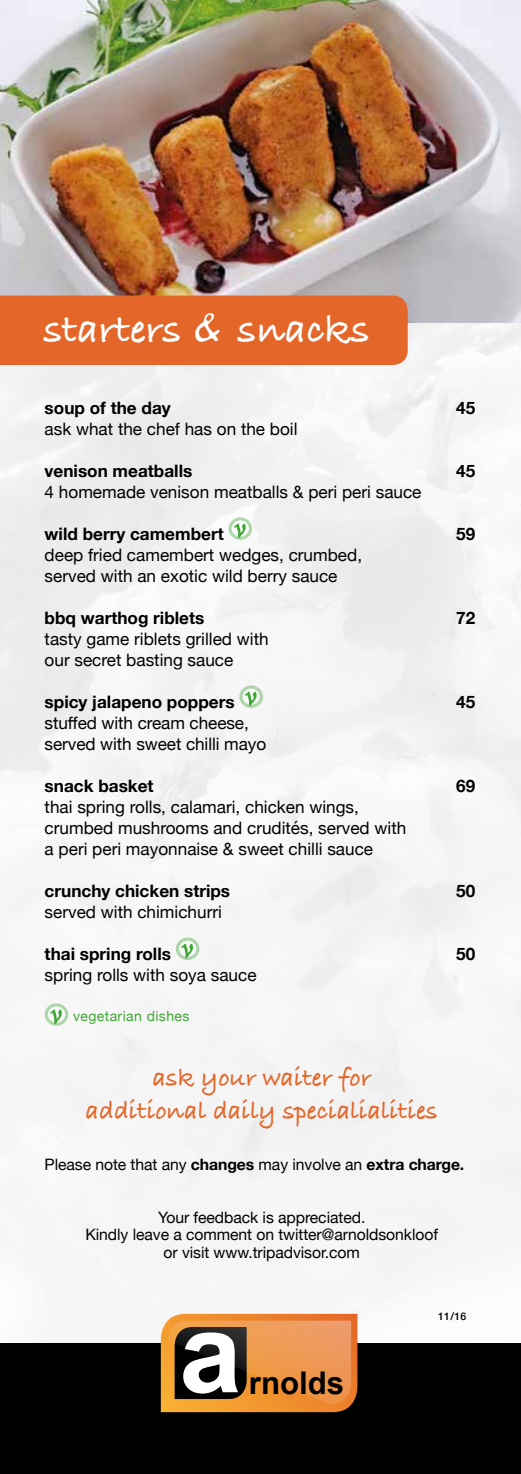
<style>
.page{position:relative;width:521px;height:1474px;background:#fff}
.page>*{position:absolute;margin:0;border:0;box-sizing:border-box;transform-origin:0 0}
.t1{font:700 42px "Bradley Hand ITCTT";color:#fff}
.t2{font:700 31.15px "Arial";color:#000}
.t3{font:700 26.25px/33.2px "Bradley Hand ITCTT";color:#e46628;text-align:center}
.t4{font:17.15px/21px "Helvetica Neue";color:#000}
.t5{font:700 17.15px "Helvetica Neue";color:#000}
.t6{font:15.75px/17.5px "Helvetica Neue";letter-spacing:-.005em;color:#000;text-align:center}
.t7{font:14px "Helvetica Neue";letter-spacing:.03em;color:#3fa535}
.t8{font:500 10.5px "Helvetica Neue";color:#000}
.s1{font-family:"Handwriting Dakota";font-weight:400}
.s2{font-weight:700}
</style>
<div class="page">
<div style="left:0;top:1343px;width:521px;height:130px;background:#000"></div>
<svg style="left:161px;top:1313px;width:196px;height:99px;background:#ce8f53"></svg>
<img style="left:0;top:0;width:521px;height:323px">
<svg style="left:50px;top:1009px;width:12px;height:15px"></svg>
<div style="left:45px;top:1003px;width:23px;height:22px;border:3px solid #3fa535;border-radius:50%"></div>
<div style="left:0;top:295px;width:408px;height:70px;background:#e46628"></div>
<svg style="left:234px;top:523px;width:12px;height:13px"></svg>
<div style="left:228px;top:517px;width:24px;height:23px;border:3px solid #3fa535;border-radius:50%"></div>
<svg style="left:245px;top:691px;width:11px;height:13px"></svg>
<div style="left:239px;top:685px;width:24px;height:23px;border:3px solid #3fa535;border-radius:50%"></div>
<svg style="left:181px;top:943px;width:12px;height:13px"></svg>
<div style="left:176px;top:937px;width:23px;height:23px;border:3px solid #3fa535;border-radius:50%"></div>
<h1 class="t1" style="left:43px;top:297px;width:328px">starters <span class="s1">&amp;</span> snacks</h1>
<p class="t5" style="left:45px;top:394px;width:128px">soup of the day</p>
<p class="t5" style="left:456px;top:394px;width:21px">45</p>
<p class="t4" style="left:45px;top:419px;width:254px">ask what the chef has on the boil</p>
<p class="t5" style="left:45px;top:457px;width:149px">venison meatballs</p>
<p class="t5" style="left:456px;top:457px;width:21px">45</p>
<p class="t4" style="left:45px;top:482px;width:378px">4 homemade venison meatballs &amp; peri peri sauce</p>
<p class="t5" style="left:45px;top:520px;width:181px">wild berry camembert</p>
<p class="t5" style="left:456px;top:520px;width:21px">59</p>
<p class="t4" style="left:45px;top:545px;width:319px">deep fried camembert wedges, crumbed, served with an exotic wild berry sauce</p>
<p class="t5" style="left:45px;top:604px;width:161px">bbq warthog riblets</p>
<p class="t5" style="left:456px;top:604px;width:21px">72</p>
<p class="t4" style="left:45px;top:629px;width:225px">tasty game riblets grilled with our secret basting sauce</p>
<p class="t5" style="left:45px;top:688px;width:191px">spicy jalapeno poppers</p>
<p class="t5" style="left:456px;top:688px;width:21px">45</p>
<p class="t4" style="left:45px;top:713px;width:223px">stuffed with cream cheese, served with sweet chilli mayo</p>
<p class="t5" style="left:45px;top:772px;width:110px">snack basket</p>
<p class="t5" style="left:456px;top:772px;width:21px">69</p>
<p class="t4" style="left:45px;top:797px;width:363px">thai spring rolls, calamari, chicken wings, crumbed mushrooms and crudités, served with a peri peri mayonnaise &amp; sweet chilli sauce</p>
<p class="t5" style="left:45px;top:877px;width:187px">crunchy chicken strips</p>
<p class="t5" style="left:456px;top:877px;width:21px">50</p>
<p class="t4" style="left:45px;top:902px;width:179px">served with chimichurri</p>
<p class="t5" style="left:45px;top:940px;width:128px">thai spring rolls</p>
<p class="t5" style="left:456px;top:940px;width:21px">50</p>
<p class="t4" style="left:45px;top:965px;width:213px">spring rolls with soya sauce</p>
<p class="t7" style="left:73px;top:1005px;width:118px">vegetarian dishes</p>
<h3 class="t3" style="left:86px;top:1059px;width:354px">ask your waiter for<br>additional daily specialialities</h3>
<p class="t6" style="left:45px;top:1156px;width:421px">Please note that any <span class="s2">changes</span> may involve an <span class="s2">extra charge.</span></p>
<p class="t6" style="left:85px;top:1209px;width:354px">Your feedback is appreciated.<br>Kindly leave a comment on twitter@arnoldsonkloof or visit www.tripadvisor.com</p>
<h2 class="t2" style="left:249px;top:1362px;width:97px">rnolds</h2>
<p class="t8" style="left:438px;top:1308px;width:30px">11/16</p>
</div>
